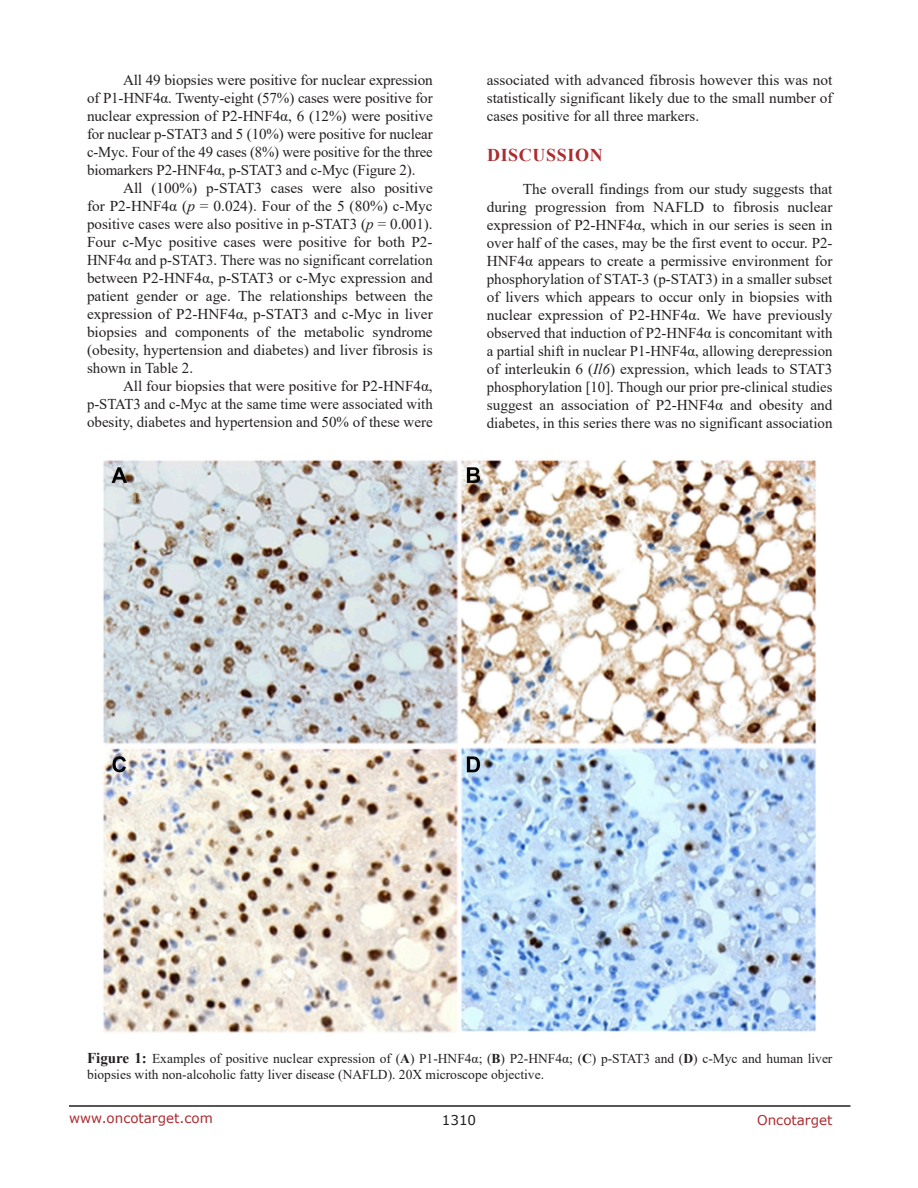
<style>
.page{position:relative;width:918px;height:1188px;background:#fff}
.page>*{position:absolute;margin:0;border:0;box-sizing:border-box;transform-origin:0 0}
.Heading{font:700 18px "Times New Roman";letter-spacing:.035em;color:#ac2b31}
.BodyText{font:15px/18px "Times New Roman";color:#231f20;text-align:justify}
.FigureText{font:13.5px/16.2px "Times New Roman";color:#231f20}
.t1{font:13.5px "Verdana";color:#ac2b31}
.t2{font:13.5px "Verdana";color:#231f20}
.s1{font-style:italic}
.s2{font-weight:700;font-size:15px}
.s3{font-weight:700}
</style>
<div class="page">
<hr style="left:69px;top:1105px;width:781px;height:2px;background:#231f20">
<img style="left:103px;top:460px;width:714px;height:573px">
<p class="BodyText" style="left:87px;top:71px;width:347px;text-indent:36px">All 49 biopsies were positive for nuclear expression of P1-HNF4α. Twenty-eight (57%) cases were positive for nuclear expression of P2-HNF4α, 6 (12%) were positive for nuclear p-STAT3 and 5 (10%) were positive for nuclear c-Myc. Four of the 49 cases (8%) were positive for the three biomarkers P2-HNF4α, p-STAT3 and c-Myc (Figure 2).</p>
<p class="BodyText" style="left:87px;top:179px;width:347px;text-indent:36px">All (100%) p-STAT3 cases were also positive for P2-HNF4α (<span class="s1">p</span> = 0.024). Four of the 5 (80%) c-Myc positive cases were also positive in p-STAT3 (<span class="s1">p</span> = 0.001).<br>Four c-Myc positive cases were positive for both P2- HNF4α and p-STAT3. There was no significant correlation between P2-HNF4α, p-STAT3 or c-Myc expression and patient gender or age. The relationships between the expression of P2-HNF4α, p-STAT3 and c-Myc in liver biopsies and components of the metabolic syndrome (obesity, hypertension and diabetes) and liver fibrosis is shown in Table 2.</p>
<p class="BodyText" style="left:87px;top:377px;width:347px;text-indent:36px">All four biopsies that were positive for P2-HNF4α, p-STAT3 and c-Myc at the same time were associated with obesity, diabetes and hypertension and 50% of these were</p>
<p class="BodyText" style="left:487px;top:71px;width:347px">associated with advanced fibrosis however this was not statistically significant likely due to the small number of cases positive for all three markers.</p>
<p class="Heading" style="left:487px;top:142px;width:117px">DISCUSSION</p>
<p class="BodyText" style="left:487px;top:180px;width:347px;text-indent:36px">The overall findings from our study suggests that during progression from NAFLD to fibrosis nuclear expression of P2-HNF4α, which in our series is seen in over half of the cases, may be the first event to occur. P2- HNF4α appears to create a permissive environment for phosphorylation of STAT-3 (p-STAT3) in a smaller subset of livers which appears to occur only in biopsies with nuclear expression of P2-HNF4α. We have previously observed that induction of P2-HNF4α is concomitant with a partial shift in nuclear P1-HNF4α, allowing derepression of interleukin 6 (<span class="s1">Il6</span>) expression, which leads to STAT3 phosphorylation [10]. Though our prior pre-clinical studies suggest an association of P2-HNF4α and obesity and diabetes, in this series there was no significant association</p>
<p class="FigureText" style="left:87px;top:1050px;width:747px"><span class="s2">Figure 1:</span> Examples of positive nuclear expression of (<span class="s3">A</span>) P1-HNF4α; (<span class="s3">B</span>) P2-HNF4α; (<span class="s3">C</span>) p-STAT3 and (<span class="s3">D</span>) c-Myc and human liver biopsies with non-alcoholic fatty liver disease (NAFLD). 20X microscope objective.</p>
<p class="t1" style="left:69px;top:1109px;width:145px">www.oncotarget.com</p>
<p class="t2" style="left:442px;top:1111px;width:36px">1310</p>
<p class="t1" style="left:757px;top:1111px;width:77px">Oncotarget</p>
</div>
